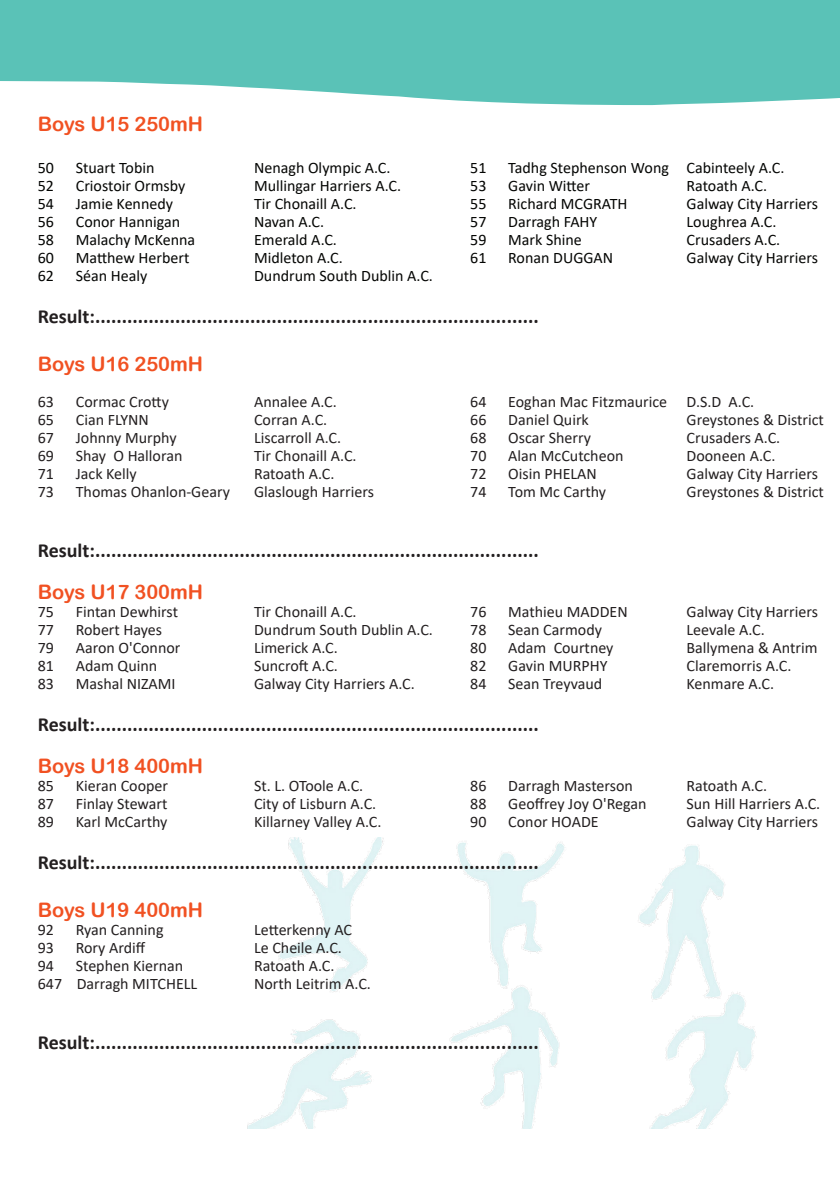
<style>
.page{position:relative;width:840px;height:1191px;background:#fff}
.page>*{position:absolute;margin:0;border:0;box-sizing:border-box;transform-origin:0 0}
.t1{font:700 20px "Calibri";color:#231f20}
.t2{font:20px "Arial Rounded MT Bold";color:#f15122}
.t3{font:16px "Calibri";color:#231f20}
.t4{font:16px "Calibri";color:#040503}
</style>
<div class="page">
<svg style="left:0;top:0;width:839px;height:105px;fill:#5ac2b7"></svg>
<img style="left:247px;top:837px;width:510px;height:291px">
<p class="t2" style="left:38px;top:112px;width:167px">Boys U15 250mH</p>
<p class="t4" style="left:38px;top:156px;width:18px">50</p>
<p class="t4" style="left:76px;top:156px;width:80px">Stuart Tobin</p>
<p class="t4" style="left:254px;top:156px;width:138px">Nenagh Olympic A.C.</p>
<p class="t4" style="left:470px;top:156px;width:18px">51</p>
<p class="t4" style="left:508px;top:156px;width:277px">Tadhg Stephenson Wong Cabinteely A.C.</p>
<p class="t4" style="left:38px;top:174px;width:18px">52</p>
<p class="t4" style="left:76px;top:174px;width:111px">Criostoir Ormsby</p>
<p class="t4" style="left:254px;top:174px;width:148px">Mullingar Harriers A.C.</p>
<p class="t4" style="left:470px;top:174px;width:18px">53</p>
<p class="t4" style="left:508px;top:174px;width:83px">Gavin Witter</p>
<p class="t4" style="left:686px;top:174px;width:82px">Ratoath A.C.</p>
<p class="t4" style="left:38px;top:192px;width:18px">54</p>
<p class="t4" style="left:76px;top:192px;width:99px">Jamie Kennedy</p>
<p class="t4" style="left:254px;top:192px;width:104px">Tir Chonaill A.C.</p>
<p class="t4" style="left:470px;top:192px;width:18px">55</p>
<p class="t4" style="left:508px;top:192px;width:121px">Richard MCGRATH</p>
<p class="t4" style="left:686px;top:192px;width:133px">Galway City Harriers</p>
<p class="t4" style="left:38px;top:210px;width:18px">56</p>
<p class="t4" style="left:76px;top:210px;width:106px">Conor Hannigan</p>
<p class="t4" style="left:254px;top:210px;width:72px">Navan A.C.</p>
<p class="t4" style="left:470px;top:210px;width:18px">57</p>
<p class="t4" style="left:508px;top:210px;width:91px">Darragh FAHY</p>
<p class="t4" style="left:686px;top:210px;width:91px">Loughrea A.C.</p>
<p class="t4" style="left:38px;top:228px;width:18px">58</p>
<p class="t4" style="left:76px;top:228px;width:121px">Malachy McKenna</p>
<p class="t4" style="left:254px;top:228px;width:84px">Emerald A.C.</p>
<p class="t4" style="left:470px;top:228px;width:18px">59</p>
<p class="t4" style="left:508px;top:228px;width:75px">Mark Shine</p>
<p class="t4" style="left:686px;top:228px;width:95px">Crusaders A.C.</p>
<p class="t4" style="left:38px;top:246px;width:18px">60</p>
<p class="t4" style="left:76px;top:246px;width:115px">Matthew Herbert</p>
<p class="t4" style="left:254px;top:246px;width:90px">Midleton A.C.</p>
<p class="t4" style="left:470px;top:246px;width:18px">61</p>
<p class="t4" style="left:508px;top:246px;width:106px">Ronan DUGGAN</p>
<p class="t4" style="left:686px;top:246px;width:133px">Galway City Harriers</p>
<p class="t4" style="left:38px;top:264px;width:18px">62</p>
<p class="t4" style="left:76px;top:264px;width:73px">Séan Healy</p>
<p class="t4" style="left:254px;top:264px;width:180px">Dundrum South Dublin A.C.</p>
<p class="t1" style="left:38px;top:302px;width:502px">Result:...................................................................................</p>
<p class="t2" style="left:38px;top:352px;width:167px">Boys U16 250mH</p>
<p class="t3" style="left:38px;top:390px;width:18px">63</p>
<p class="t3" style="left:76px;top:390px;width:95px">Cormac Crotty</p>
<p class="t3" style="left:254px;top:390px;width:84px">Annalee A.C.</p>
<p class="t3" style="left:470px;top:390px;width:18px">64</p>
<p class="t3" style="left:508px;top:390px;width:247px">Eoghan Mac Fitzmaurice D.S.D A.C.</p>
<p class="t3" style="left:38px;top:408px;width:18px">65</p>
<p class="t3" style="left:76px;top:408px;width:75px">Cian FLYNN</p>
<p class="t3" style="left:254px;top:408px;width:75px">Corran A.C.</p>
<p class="t3" style="left:470px;top:408px;width:18px">66</p>
<p class="t3" style="left:508px;top:408px;width:82px">Daniel Quirk</p>
<p class="t3" style="left:686px;top:408px;width:139px">Greystones &amp; District</p>
<p class="t3" style="left:38px;top:426px;width:18px">67</p>
<p class="t3" style="left:76px;top:426px;width:102px">Johnny Murphy</p>
<p class="t3" style="left:254px;top:426px;width:88px">Liscarroll A.C.</p>
<p class="t3" style="left:470px;top:426px;width:18px">68</p>
<p class="t3" style="left:508px;top:426px;width:84px">Oscar Sherry</p>
<p class="t3" style="left:686px;top:426px;width:95px">Crusaders A.C.</p>
<p class="t3" style="left:38px;top:444px;width:18px">69</p>
<p class="t3" style="left:76px;top:444px;width:108px">Shay O Halloran</p>
<p class="t3" style="left:254px;top:444px;width:104px">Tir Chonaill A.C.</p>
<p class="t3" style="left:470px;top:444px;width:18px">70</p>
<p class="t3" style="left:508px;top:444px;width:117px">Alan McCutcheon</p>
<p class="t3" style="left:686px;top:444px;width:90px">Dooneen A.C.</p>
<p class="t3" style="left:38px;top:462px;width:18px">71</p>
<p class="t3" style="left:76px;top:462px;width:62px">Jack Kelly</p>
<p class="t3" style="left:254px;top:462px;width:82px">Ratoath A.C.</p>
<p class="t3" style="left:470px;top:462px;width:18px">72</p>
<p class="t3" style="left:508px;top:462px;width:90px">Oisin PHELAN</p>
<p class="t3" style="left:686px;top:462px;width:133px">Galway City Harriers</p>
<p class="t3" style="left:38px;top:480px;width:18px">73</p>
<p class="t3" style="left:76px;top:480px;width:156px">Thomas Ohanlon-Geary</p>
<p class="t3" style="left:254px;top:480px;width:121px">Glaslough Harriers</p>
<p class="t3" style="left:470px;top:480px;width:18px">74</p>
<p class="t3" style="left:508px;top:480px;width:99px">Tom Mc Carthy</p>
<p class="t3" style="left:686px;top:480px;width:139px">Greystones &amp; District</p>
<p class="t1" style="left:38px;top:536px;width:502px">Result:...................................................................................</p>
<p class="t2" style="left:38px;top:580px;width:167px">Boys U17 300mH</p>
<p class="t3" style="left:38px;top:600px;width:18px">75</p>
<p class="t3" style="left:76px;top:600px;width:104px">Fintan Dewhirst</p>
<p class="t3" style="left:254px;top:600px;width:104px">Tir Chonaill A.C.</p>
<p class="t3" style="left:470px;top:600px;width:18px">76</p>
<p class="t3" style="left:508px;top:600px;width:121px">Mathieu MADDEN</p>
<p class="t3" style="left:686px;top:600px;width:133px">Galway City Harriers</p>
<p class="t3" style="left:38px;top:618px;width:18px">77</p>
<p class="t3" style="left:76px;top:618px;width:88px">Robert Hayes</p>
<p class="t3" style="left:254px;top:618px;width:180px">Dundrum South Dublin A.C.</p>
<p class="t3" style="left:470px;top:618px;width:18px">78</p>
<p class="t3" style="left:508px;top:618px;width:95px">Sean Carmody</p>
<p class="t3" style="left:686px;top:618px;width:80px">Leevale A.C.</p>
<p class="t3" style="left:38px;top:636px;width:18px">79</p>
<p class="t3" style="left:76px;top:636px;width:106px">Aaron O'Connor</p>
<p class="t3" style="left:254px;top:636px;width:85px">Limerick A.C.</p>
<p class="t3" style="left:470px;top:636px;width:18px">80</p>
<p class="t3" style="left:508px;top:636px;width:107px">Adam Courtney</p>
<p class="t3" style="left:686px;top:636px;width:132px">Ballymena &amp; Antrim</p>
<p class="t3" style="left:38px;top:654px;width:18px">81</p>
<p class="t3" style="left:76px;top:654px;width:83px">Adam Quinn</p>
<p class="t3" style="left:254px;top:654px;width:85px">Suncroft A.C.</p>
<p class="t3" style="left:470px;top:654px;width:18px">82</p>
<p class="t3" style="left:508px;top:654px;width:101px">Gavin MURPHY</p>
<p class="t3" style="left:686px;top:654px;width:106px">Claremorris A.C.</p>
<p class="t3" style="left:38px;top:672px;width:18px">83</p>
<p class="t3" style="left:76px;top:672px;width:101px">Mashal NIZAMI</p>
<p class="t3" style="left:254px;top:672px;width:162px">Galway City Harriers A.C.</p>
<p class="t3" style="left:470px;top:672px;width:18px">84</p>
<p class="t3" style="left:508px;top:672px;width:95px">Sean Treyvaud</p>
<p class="t3" style="left:686px;top:672px;width:89px">Kenmare A.C.</p>
<p class="t1" style="left:38px;top:710px;width:502px">Result:...................................................................................</p>
<p class="t2" style="left:38px;top:754px;width:167px">Boys U18 400mH</p>
<p class="t3" style="left:38px;top:774px;width:18px">85</p>
<p class="t3" style="left:76px;top:774px;width:94px">Kieran Cooper</p>
<p class="t3" style="left:254px;top:774px;width:111px">St. L. OToole A.C.</p>
<p class="t3" style="left:470px;top:774px;width:18px">86</p>
<p class="t3" style="left:508px;top:774px;width:126px">Darragh Masterson</p>
<p class="t3" style="left:686px;top:774px;width:82px">Ratoath A.C.</p>
<p class="t3" style="left:38px;top:792px;width:18px">87</p>
<p class="t3" style="left:76px;top:792px;width:93px">Finlay Stewart</p>
<p class="t3" style="left:254px;top:792px;width:124px">City of Lisburn A.C.</p>
<p class="t3" style="left:470px;top:792px;width:18px">88</p>
<p class="t3" style="left:508px;top:792px;width:140px">Geoffrey Joy O'Regan</p>
<p class="t3" style="left:686px;top:792px;width:135px">Sun Hill Harriers A.C.</p>
<p class="t3" style="left:38px;top:810px;width:18px">89</p>
<p class="t3" style="left:76px;top:810px;width:93px">Karl McCarthy</p>
<p class="t3" style="left:254px;top:810px;width:129px">Killarney Valley A.C.</p>
<p class="t3" style="left:470px;top:810px;width:18px">90</p>
<p class="t3" style="left:508px;top:810px;width:92px">Conor HOADE</p>
<p class="t3" style="left:686px;top:810px;width:133px">Galway City Harriers</p>
<p class="t1" style="left:38px;top:848px;width:502px">Result:...................................................................................</p>
<p class="t2" style="left:38px;top:898px;width:167px">Boys U19 400mH</p>
<p class="t3" style="left:38px;top:918px;width:18px">92</p>
<p class="t3" style="left:76px;top:918px;width:89px">Ryan Canning</p>
<p class="t3" style="left:254px;top:918px;width:99px">Letterkenny AC</p>
<p class="t3" style="left:38px;top:936px;width:18px">93</p>
<p class="t3" style="left:76px;top:936px;width:71px">Rory Ardiff</p>
<p class="t3" style="left:254px;top:936px;width:89px">Le Cheile A.C.</p>
<p class="t3" style="left:38px;top:954px;width:18px">94</p>
<p class="t3" style="left:76px;top:954px;width:109px">Stephen Kiernan</p>
<p class="t3" style="left:254px;top:954px;width:82px">Ratoath A.C.</p>
<p class="t3" style="left:38px;top:972px;width:161px">647 Darragh MITCHELL</p>
<p class="t3" style="left:254px;top:972px;width:118px">North Leitrim A.C.</p>
<p class="t1" style="left:38px;top:1028px;width:502px">Result:...................................................................................</p>
</div>
